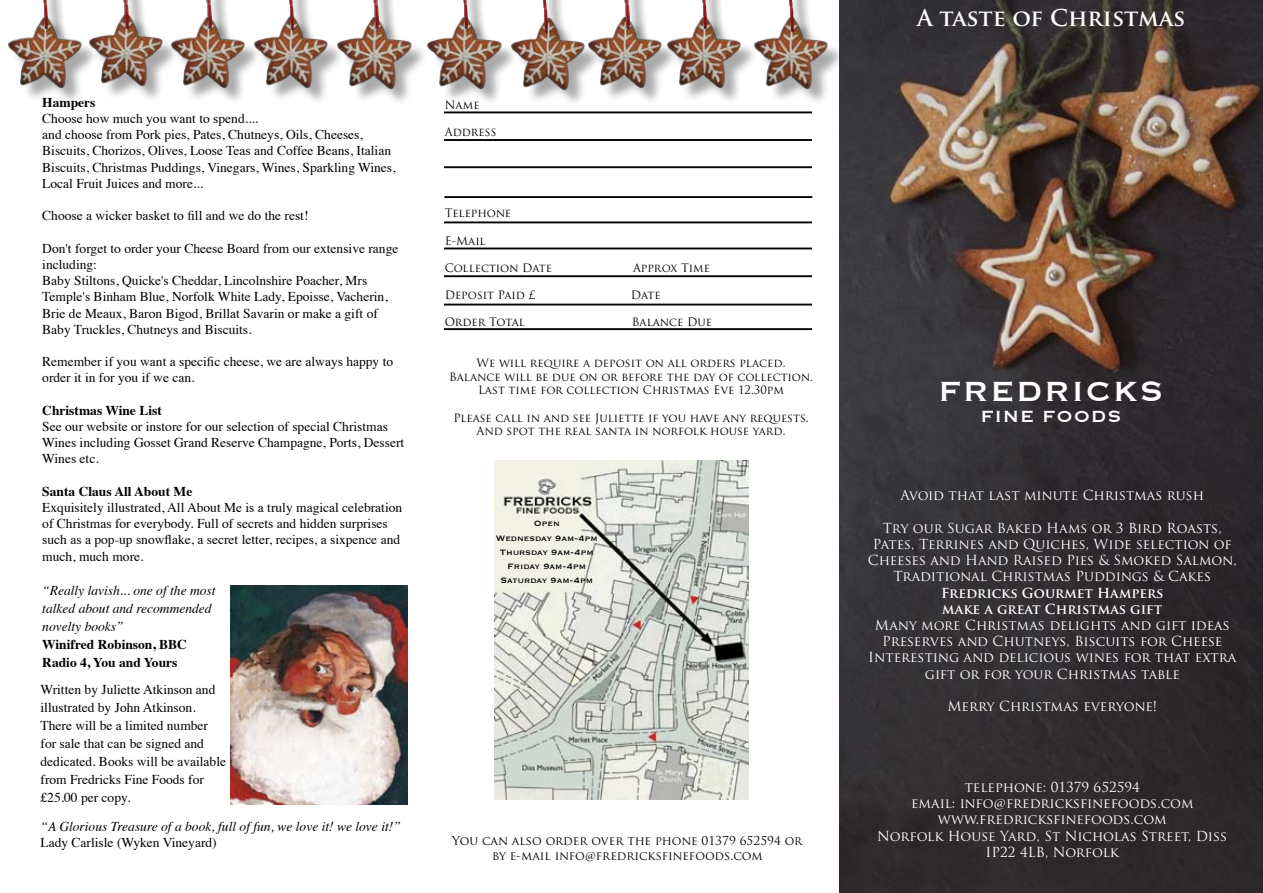
<style>
.page{position:relative;width:1263px;height:893px;background:#fff}
.page>*{position:absolute;margin:0;border:0;box-sizing:border-box;transform-origin:0 0}
.t1{font:36px "Copperplate";letter-spacing:.05em;color:#fff}
.t2{font:700 22.5px "Trajan Pro";color:#fff}
.t3{font:21px "Copperplate";letter-spacing:.05em;color:#fff}
.t4{font:13.5px/16.2px "Times";color:#000}
.t5{font:13.5px/16.2px "Trajan Pro";color:#fff;text-align:center}
.t6{font:italic 13.5px/18px "Times";color:#000}
.t7{font:700 13.5px/18px "Times";color:#000}
.t8{font:700 13.5px/16.2px "Trajan Pro";color:#fff}
.t9{font:12px/14.4px "Trajan Pro";color:#000;text-align:center}
.t10{font:11.4px/13.6px "Trajan Pro";color:#000;text-align:center}
.t11{font:10.2px/14.1px "Copperplate";color:#000;text-align:center}
</style>
<div class="page">
<img style="left:839px;top:0;width:424px;height:893px">
<hr style="left:444px;top:139px;width:368px;height:2px;background:#000">
<hr style="left:444px;top:166px;width:368px;height:2px;background:#000">
<hr style="left:444px;top:221px;width:368px;height:2px;background:#000">
<hr style="left:444px;top:248px;width:368px;height:1px;background:#000">
<img style="left:230px;top:586px;width:177px;height:218px">
<hr style="left:444px;top:275px;width:368px;height:2px;background:#000">
<hr style="left:444px;top:304px;width:368px;height:1px;background:#000">
<hr style="left:444px;top:328px;width:368px;height:2px;background:#000">
<img style="left:494px;top:461px;width:254px;height:339px">
<div style="left:8px;top:18px;width:101px;height:98px;background:#000;opacity:.34"></div>
<img style="left:8px;top:18px;width:77px;height:72px">
<div style="left:89px;top:16px;width:101px;height:97px;background:#000;opacity:.34"></div>
<img style="left:86px;top:16px;width:80px;height:71px">
<div style="left:171px;top:18px;width:101px;height:98px;background:#000;opacity:.34"></div>
<img style="left:168px;top:16px;width:80px;height:74px">
<div style="left:45px;top:0;width:28px;height:54px;background:#000;opacity:.75"></div>
<img style="left:42px;top:0;width:6px;height:29px">
<div style="left:125px;top:0;width:28px;height:54px;background:#000;opacity:.75"></div>
<img style="left:123px;top:0;width:5px;height:29px">
<div style="left:208px;top:0;width:28px;height:54px;background:#000;opacity:.75"></div>
<img style="left:206px;top:0;width:5px;height:29px">
<div style="left:253px;top:18px;width:102px;height:97px;background:#000;opacity:.34"></div>
<img style="left:251px;top:18px;width:79px;height:71px">
<div style="left:337px;top:19px;width:102px;height:97px;background:#000;opacity:.34"></div>
<img style="left:335px;top:17px;width:79px;height:73px">
<div style="left:427px;top:19px;width:102px;height:97px;background:#000;opacity:.34"></div>
<img style="left:425px;top:18px;width:79px;height:72px">
<div style="left:511px;top:20px;width:101px;height:97px;background:#000;opacity:.34"></div>
<img style="left:508px;top:19px;width:79px;height:72px">
<div style="left:587px;top:18px;width:102px;height:98px;background:#000;opacity:.34"></div>
<img style="left:585px;top:17px;width:81px;height:73px">
<div style="left:666px;top:18px;width:102px;height:98px;background:#000;opacity:.34"></div>
<div style="left:754px;top:19px;width:101px;height:97px;background:#000;opacity:.34"></div>
<img style="left:752px;top:18px;width:79px;height:73px">
<div style="left:290px;top:0;width:28px;height:56px;background:#000;opacity:.75"></div>
<img style="left:288px;top:0;width:6px;height:31px">
<div style="left:375px;top:0;width:28px;height:54px;background:#000;opacity:.75"></div>
<img style="left:373px;top:0;width:5px;height:29px">
<div style="left:464px;top:0;width:28px;height:54px;background:#000;opacity:.75"></div>
<img style="left:462px;top:0;width:6px;height:29px">
<div style="left:545px;top:0;width:28px;height:59px;background:#000;opacity:.75"></div>
<img style="left:542px;top:0;width:6px;height:34px">
<div style="left:626px;top:0;width:28px;height:54px;background:#000;opacity:.75"></div>
<img style="left:624px;top:0;width:6px;height:29px">
<div style="left:703px;top:0;width:28px;height:54px;background:#000;opacity:.75"></div>
<img style="left:701px;top:0;width:6px;height:29px">
<div style="left:790px;top:0;width:28px;height:57px;background:#000;opacity:.75"></div>
<img style="left:788px;top:0;width:6px;height:33px">
<hr style="left:444px;top:196px;width:368px;height:2px;background:#000">
<p class="t7" style="left:42px;top:92px;width:55px">Hampers</p>
<p class="t4" style="left:42px;top:109px;width:355px">Choose how much you want to spend....<br>and choose from Pork pies, Pates, Chutneys, Oils, Cheeses, Biscuits, Chorizos, Olives, Loose Teas and Coffee Beans, Italian Biscuits, Christmas Puddings, Vinegars, Wines, Sparkling Wines, Local Fruit Juices and more...</p>
<p class="t4" style="left:42px;top:206px;width:268px">Choose a wicker basket to fill and we do the rest!</p>
<p class="t4" style="left:42px;top:239px;width:358px">Don't forget to order your Cheese Board from our extensive range including:<br>Baby Stiltons, Quicke's Cheddar, Lincolnshire Poacher, Mrs Temple's Binham Blue, Norfolk White Lady, Epoisse, Vacherin, Brie de Meaux, Baron Bigod, Brillat Savarin or make a gift of Baby Truckles, Chutneys and Biscuits.</p>
<p class="t4" style="left:42px;top:352px;width:352px">Remember if you want a specific cheese, we are always happy to order it in for you if we can.</p>
<p class="t7" style="left:42px;top:400px;width:121px">Christmas Wine List</p>
<p class="t4" style="left:42px;top:417px;width:364px">See our website or instore for our selection of special Christmas<br>Wines including Gosset Grand Reserve Champagne, Ports, Dessert<br>Wines etc.</p>
<p class="t7" style="left:42px;top:481px;width:152px">Santa Claus All About Me</p>
<p class="t4" style="left:42px;top:498px;width:361px">Exquisitely illustrated, All About Me is a truly magical celebration of Christmas for everybody. Full of secrets and hidden surprises such as a pop-up snowflake, a secret letter, recipes, a sixpence and much, much more.</p>
<p class="t6" style="left:42px;top:581px;width:175px">“Really lavish... one of the most talked about and recommended novelty books”</p>
<p class="t7" style="left:42px;top:634px;width:146px">Winifred Robinson, BBC<br>Radio 4, You and Yours</p>
<p class="t4" style="left:41px;top:679px;width:187px;line-height:18px">Written by Juliette Atkinson and illustrated by John Atkinson.<br>There will be a limited number for sale that can be signed and dedicated. Books will be available from Fredricks Fine Foods for £25.00 per copy.</p>
<p class="t6" style="left:41px;top:817px;width:362px">“A Glorious Treasure of a book, full of fun, we love it! we love it!”</p>
<p class="t4" style="left:41px;top:833px;width:178px">Lady Carlisle (Wyken Vineyard)</p>
<p class="t10" style="left:445px;top:98px;width:36px">Name</p>
<p class="t10" style="left:445px;top:125px;width:53px">Address</p>
<p class="t10" style="left:445px;top:206px;width:68px">Telephone</p>
<p class="t10" style="left:445px;top:234px;width:42px">E-Mail</p>
<p class="t10" style="left:445px;top:261px;width:109px">Collection Date</p>
<p class="t10" style="left:633px;top:261px;width:78px">Approx Time</p>
<p class="t10" style="left:445px;top:288px;width:92px">Deposit Paid £</p>
<p class="t10" style="left:631px;top:288px;width:31px">Date</p>
<p class="t10" style="left:445px;top:315px;width:82px">Order Total</p>
<p class="t10" style="left:632px;top:315px;width:82px">Balance Due</p>
<p class="t10" style="left:449px;top:356px;width:365px">We will require a deposit on all orders placed.<br>Balance will be due on or before the day of collection.<br>Last time for collection Christmas Eve 12.30pm</p>
<p class="t10" style="left:453px;top:410px;width:357px">Please call in and see Juliette if you have any requests.<br>And spot the real santa in norfolk house yard.</p>
<p class="t11" style="left:496px;top:516px;width:103px">Open<br>Wednesday 9am-4pm<br>Thursday 9am-4pm<br>Friday 9am-4pm<br>Saturday 9am-4pm</p>
<p class="t9" style="left:452px;top:833px;width:351px">You can also order over the phone 01379 652594 or by e-mail info@fredricksfinefoods.com</p>
<h2 class="t2" style="left:917px;top:4px;width:270px">A taste of Christmas</h2>
<h1 class="t1" style="left:939px;top:368px;width:226px">FREDRICKS</h1>
<h3 class="t3" style="left:981px;top:403px;width:142px">FINE FOODS</h3>
<p class="t5" style="left:900px;top:487px;width:305px">Avoid that last minute Christmas rush</p>
<p class="t5" style="left:868px;top:520px;width:370px">Try our Sugar Baked Hams or 3 Bird Roasts, Pates, Terrines and Quiches, Wide selection of Cheeses and Hand Raised Pies &amp; Smoked Salmon, Traditional Christmas Puddings &amp; Cakes</p>
<p class="t8" style="left:941px;top:585px;width:224px">Fredricks Gourmet Hampers make a great Christmas gift</p>
<p class="t5" style="left:868px;top:617px;width:370px">Many more Christmas delights and gift ideas Preserves and Chutneys, Biscuits for Cheese Interesting and delicious wines for that extra gift or for your Christmas table</p>
<p class="t5" style="left:947px;top:698px;width:211px">Merry Christmas everyone!</p>
<p class="t5" style="left:877px;top:779px;width:352px">telephone: 01379 652594<br>email: info@fredricksfinefoods.com www.fredricksfinefoods.com<br>Norfolk House Yard, St Nicholas Street, Diss<br>IP22 4LB, Norfolk</p>
</div>
